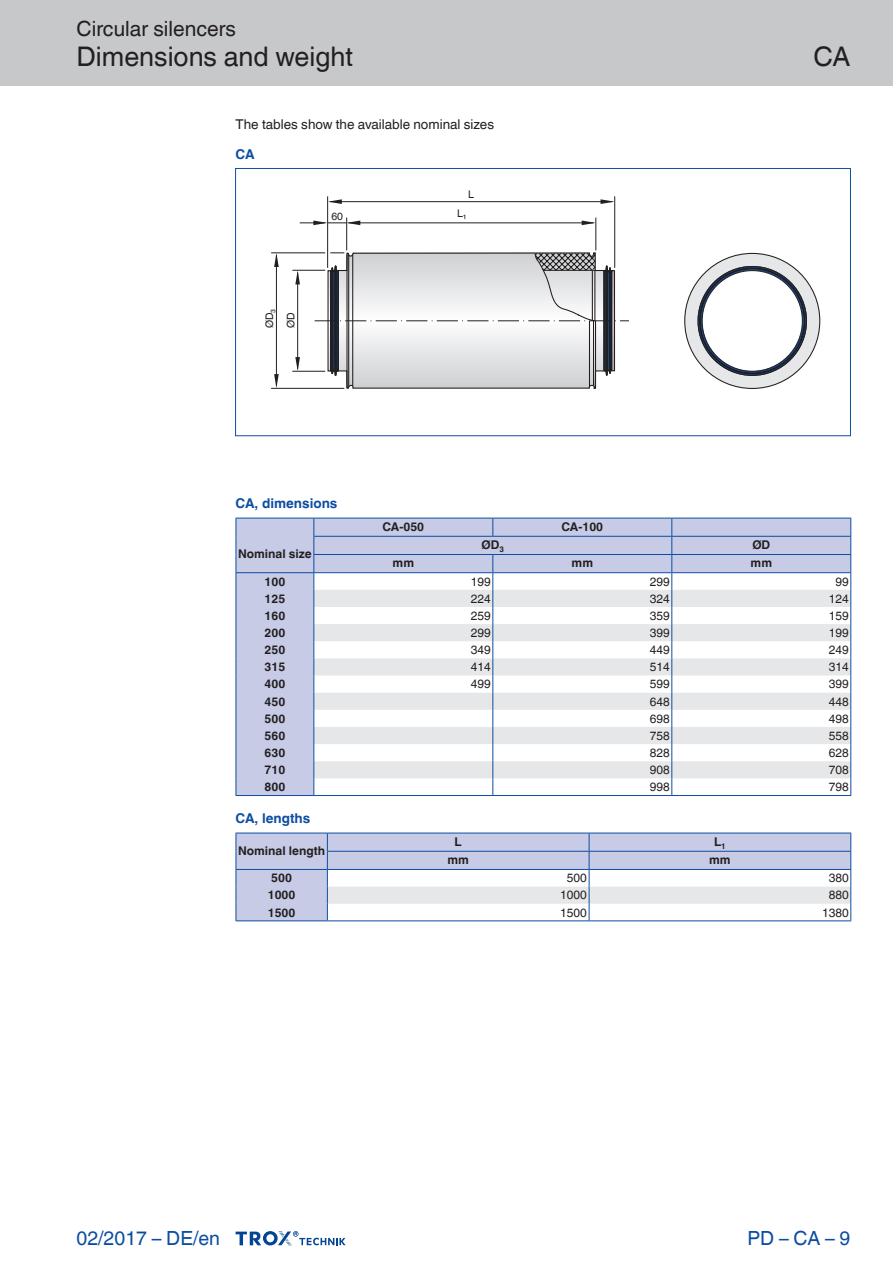
<style>
.page{position:relative;width:893px;height:1263px;background:#fff}
.page>*{position:absolute;margin:0;border:0;box-sizing:border-box;transform-origin:0 0}
.Navigation_2{font:27px "TROX Helvetica";color:#231f20}
.Navigation_3{font:27px "TROX Helvetica";color:#231f20}
.Navigation_1{font:21px "TROX Helvetica";color:#231f20}
.country{font:19.5px "TROX Helvetica";color:#0d4da1}
.pagina_li-re{font:19.5px "TROX Helvetica";color:#0d4da1}
.descr_txt_section_pa{font:13.5px "TROX Helvetica";color:#231f20}
.table_title{font:700 13.5px "TROX Helvetica";color:#0d4da1}
.Standard_oben_links{font:700 13.5px "TROX Helvetica";color:#0d4da1}
.table_copy_right_v-c{font:12px "TROX Helvetica";color:#231f20}
.table_head_h-centr_v{font:700 12px "TROX Helvetica";color:#231f20}
.table_copy_h-cent_v{font:700 12px "TROX Helvetica";color:#231f20}
.Update_OIDs{font:10.5px/21.3px "TROX Helvetica";color:#231f20}
</style>
<div class="page">
<div style="left:0;top:0;width:893px;height:85px;background:#c7c8ca"></div>
<svg style="left:236px;top:1231px;width:110px;height:15px"></svg>
<div style="left:237px;top:519px;width:613px;height:276px;background:#c7cbe6"></div>
<svg style="left:314px;top:573px;width:536px;height:222px"></svg>
<svg style="left:314px;top:590px;width:536px;height:188px;fill:#e6e7e9"></svg>
<hr style="left:236px;top:518px;width:78px;height:1px;background:#0d4da1">
<hr style="left:314px;top:518px;width:179px;height:1px;background:#0d4da1">
<hr style="left:493px;top:518px;width:179px;height:1px;background:#0d4da1">
<svg style="left:492px;top:518px;width:1px;height:18px"></svg>
<hr style="left:672px;top:518px;width:179px;height:1px;background:#0d4da1">
<hr style="left:313px;top:536px;width:180px;height:1px;background:#0d4da1">
<hr style="left:493px;top:536px;width:179px;height:1px;background:#0d4da1">
<hr style="left:672px;top:536px;width:179px;height:1px;background:#0d4da1">
<hr style="left:313px;top:554px;width:180px;height:1px;background:#0d4da1">
<hr style="left:493px;top:554px;width:179px;height:1px;background:#0d4da1">
<hr style="left:672px;top:554px;width:179px;height:1px;background:#0d4da1">
<hr style="left:236px;top:572px;width:78px;height:1px;background:#0d4da1">
<hr style="left:314px;top:572px;width:179px;height:1px;background:#0d4da1">
<hr style="left:493px;top:572px;width:179px;height:1px;background:#0d4da1">
<hr style="left:672px;top:572px;width:179px;height:1px;background:#0d4da1">
<svg style="left:313px;top:518px;width:1px;height:277px"></svg>
<svg style="left:492px;top:555px;width:1px;height:240px"></svg>
<svg style="left:671px;top:518px;width:1px;height:277px"></svg>
<svg style="left:236px;top:518px;width:1px;height:277px"></svg>
<hr style="left:236px;top:795px;width:78px;height:1px;background:#0d4da1">
<hr style="left:314px;top:795px;width:179px;height:1px;background:#0d4da1">
<hr style="left:493px;top:795px;width:179px;height:1px;background:#0d4da1">
<hr style="left:672px;top:795px;width:179px;height:1px;background:#0d4da1">
<svg style="left:850px;top:518px;width:1px;height:277px"></svg>
<div style="left:237px;top:834px;width:90px;height:86px;background:#c7cbe6"></div>
<hr style="left:236px;top:833px;width:91px;height:1px;background:#0d4da1">
<hr style="left:236px;top:869px;width:91px;height:1px;background:#0d4da1">
<svg style="left:236px;top:833px;width:1px;height:87px"></svg>
<hr style="left:236px;top:920px;width:91px;height:1px;background:#0d4da1">
<svg style="left:327px;top:833px;width:524px;height:88px"></svg>
<svg style="left:685px;top:253px;width:135px;height:135px"></svg>
<hr style="left:271px;top:388px;width:73px;height:1px;background:#231f20">
<hr style="left:271px;top:253px;width:54px;height:1px;background:#231f20">
<hr style="left:292px;top:371px;width:33px;height:1px;background:#231f20">
<hr style="left:292px;top:270px;width:33px;height:1px;background:#231f20">
<hr style="left:276px;top:255px;width:1px;height:131px;background:#231f20">
<svg style="left:274px;top:253px;width:5px;height:14px"></svg>
<svg style="left:274px;top:374px;width:5px;height:14px"></svg>
<hr style="left:330px;top:201px;width:282px;height:1px;background:#231f20">
<svg style="left:328px;top:199px;width:14px;height:5px"></svg>
<svg style="left:600px;top:199px;width:14px;height:5px"></svg>
<hr style="left:614px;top:196px;width:1px;height:72px;background:#231f20">
<hr style="left:327px;top:196px;width:1px;height:72px;background:#231f20">
<hr style="left:596px;top:218px;width:1px;height:32px;background:#231f20">
<svg style="left:295px;top:221px;width:334px;height:168px"></svg>
<hr style="left:346px;top:218px;width:1px;height:32px;background:#231f20">
<hr style="left:235px;top:168px;width:1px;height:268px;background:#0d4da1">
<hr style="left:850px;top:168px;width:1px;height:268px;background:#0d4da1">
<hr style="left:235px;top:168px;width:615px;height:1px;background:#0d4da1">
<hr style="left:235px;top:435px;width:615px;height:1px;background:#0d4da1">
<p class="Navigation_1" style="left:77px;top:17px;width:161px">Circular silencers</p>
<p class="Navigation_2" style="left:77px;top:41px;width:278px">Dimensions and weight</p>
<p class="descr_txt_section_pa" style="left:236px;top:116px;width:260px">The tables show the available nominal sizes</p>
<p class="Standard_oben_links" style="left:236px;top:146px;width:21px">CA</p>
<p class="Update_OIDs" style="left:259px;top:328px;width:21px;rotate:-90deg">ØD₃<br>ØD</p>
<p class="Update_OIDs" style="left:468px;top:184px;width:7px">L</p>
<p class="Update_OIDs" style="left:331px;top:205px;width:13px">60</p>
<p class="Update_OIDs" style="left:457px;top:203px;width:11px">L₁</p>
<p class="Navigation_3" style="left:813px;top:41px;width:39px">CA</p>
<p class="table_title" style="left:236px;top:495px;width:103px">CA, dimensions</p>
<p class="table_head_h-centr_v" style="left:238px;top:547px;width:75px">Nominal size</p>
<p class="table_head_h-centr_v" style="left:382px;top:520px;width:43px">CA-050</p>
<p class="table_head_h-centr_v" style="left:561px;top:520px;width:43px">CA-100</p>
<p class="table_head_h-centr_v" style="left:482px;top:538px;width:24px">ØD<sub>3</sub></p>
<p class="table_head_h-centr_v" style="left:752px;top:538px;width:19px">ØD</p>
<p class="table_head_h-centr_v" style="left:393px;top:556px;width:23px">mm</p>
<p class="table_head_h-centr_v" style="left:572px;top:556px;width:23px">mm</p>
<p class="table_head_h-centr_v" style="left:751px;top:556px;width:23px">mm</p>
<p class="table_copy_h-cent_v" style="left:265px;top:574px;width:22px">100</p>
<p class="table_copy_right_v-c" style="left:471px;top:574px;width:22px">199</p>
<p class="table_copy_right_v-c" style="left:650px;top:574px;width:22px">299</p>
<p class="table_copy_right_v-c" style="left:835px;top:574px;width:15px">99</p>
<p class="table_copy_h-cent_v" style="left:265px;top:591px;width:22px">125</p>
<p class="table_copy_right_v-c" style="left:471px;top:591px;width:22px">224</p>
<p class="table_copy_right_v-c" style="left:650px;top:591px;width:22px">324</p>
<p class="table_copy_right_v-c" style="left:829px;top:591px;width:22px">124</p>
<p class="table_copy_h-cent_v" style="left:265px;top:609px;width:22px">160</p>
<p class="table_copy_right_v-c" style="left:471px;top:609px;width:22px">259</p>
<p class="table_copy_right_v-c" style="left:650px;top:609px;width:22px">359</p>
<p class="table_copy_right_v-c" style="left:829px;top:609px;width:22px">159</p>
<p class="table_copy_h-cent_v" style="left:265px;top:626px;width:22px">200</p>
<p class="table_copy_right_v-c" style="left:471px;top:626px;width:22px">299</p>
<p class="table_copy_right_v-c" style="left:650px;top:626px;width:22px">399</p>
<p class="table_copy_right_v-c" style="left:829px;top:626px;width:22px">199</p>
<p class="table_copy_h-cent_v" style="left:265px;top:643px;width:22px">250</p>
<p class="table_copy_right_v-c" style="left:471px;top:643px;width:22px">349</p>
<p class="table_copy_right_v-c" style="left:650px;top:643px;width:22px">449</p>
<p class="table_copy_right_v-c" style="left:829px;top:643px;width:22px">249</p>
<p class="table_copy_h-cent_v" style="left:265px;top:660px;width:22px">315</p>
<p class="table_copy_right_v-c" style="left:471px;top:660px;width:22px">414</p>
<p class="table_copy_right_v-c" style="left:650px;top:660px;width:22px">514</p>
<p class="table_copy_right_v-c" style="left:829px;top:660px;width:22px">314</p>
<p class="table_copy_h-cent_v" style="left:265px;top:677px;width:22px">400</p>
<p class="table_copy_right_v-c" style="left:471px;top:677px;width:22px">499</p>
<p class="table_copy_right_v-c" style="left:650px;top:677px;width:22px">599</p>
<p class="table_copy_right_v-c" style="left:829px;top:677px;width:22px">399</p>
<p class="table_copy_h-cent_v" style="left:265px;top:694px;width:22px">450</p>
<p class="table_copy_right_v-c" style="left:650px;top:694px;width:22px">648</p>
<p class="table_copy_right_v-c" style="left:829px;top:694px;width:22px">448</p>
<p class="table_copy_h-cent_v" style="left:265px;top:711px;width:22px">500</p>
<p class="table_copy_right_v-c" style="left:650px;top:711px;width:22px">698</p>
<p class="table_copy_right_v-c" style="left:829px;top:711px;width:22px">498</p>
<p class="table_copy_h-cent_v" style="left:265px;top:729px;width:22px">560</p>
<p class="table_copy_right_v-c" style="left:650px;top:729px;width:22px">758</p>
<p class="table_copy_right_v-c" style="left:829px;top:729px;width:22px">558</p>
<p class="table_copy_h-cent_v" style="left:265px;top:746px;width:22px">630</p>
<p class="table_copy_right_v-c" style="left:650px;top:746px;width:22px">828</p>
<p class="table_copy_right_v-c" style="left:829px;top:746px;width:22px">628</p>
<p class="table_copy_h-cent_v" style="left:265px;top:763px;width:22px">710</p>
<p class="table_copy_right_v-c" style="left:650px;top:763px;width:22px">908</p>
<p class="table_copy_right_v-c" style="left:829px;top:763px;width:22px">708</p>
<p class="table_copy_h-cent_v" style="left:265px;top:780px;width:22px">800</p>
<p class="table_copy_right_v-c" style="left:650px;top:780px;width:22px">998</p>
<p class="table_copy_right_v-c" style="left:829px;top:780px;width:22px">798</p>
<p class="table_title" style="left:236px;top:810px;width:76px">CA, lengths</p>
<p class="table_head_h-centr_v" style="left:238px;top:844px;width:89px">Nominal length</p>
<p class="table_head_h-centr_v" style="left:455px;top:835px;width:9px">L</p>
<p class="table_head_h-centr_v" style="left:714px;top:835px;width:13px">L<sub>1</sub></p>
<p class="table_head_h-centr_v" style="left:448px;top:853px;width:23px">mm</p>
<p class="table_head_h-centr_v" style="left:709px;top:853px;width:23px">mm</p>
<p class="table_copy_h-cent_v" style="left:271px;top:871px;width:22px">500</p>
<p class="table_copy_right_v-c" style="left:567px;top:871px;width:22px">500</p>
<p class="table_copy_right_v-c" style="left:829px;top:871px;width:22px">380</p>
<p class="table_copy_h-cent_v" style="left:268px;top:888px;width:29px">1000</p>
<p class="table_copy_right_v-c" style="left:560px;top:888px;width:28px">1000</p>
<p class="table_copy_right_v-c" style="left:829px;top:888px;width:22px">880</p>
<p class="table_copy_h-cent_v" style="left:268px;top:905px;width:29px">1500</p>
<p class="table_copy_right_v-c" style="left:560px;top:905px;width:28px">1500</p>
<p class="table_copy_right_v-c" style="left:822px;top:905px;width:28px">1380</p>
<p class="country" style="left:77px;top:1227px;width:145px">02/2017 – DE/en</p>
<p class="pagina_li-re" style="left:748px;top:1227px;width:104px">PD – CA – 9</p>
</div>
